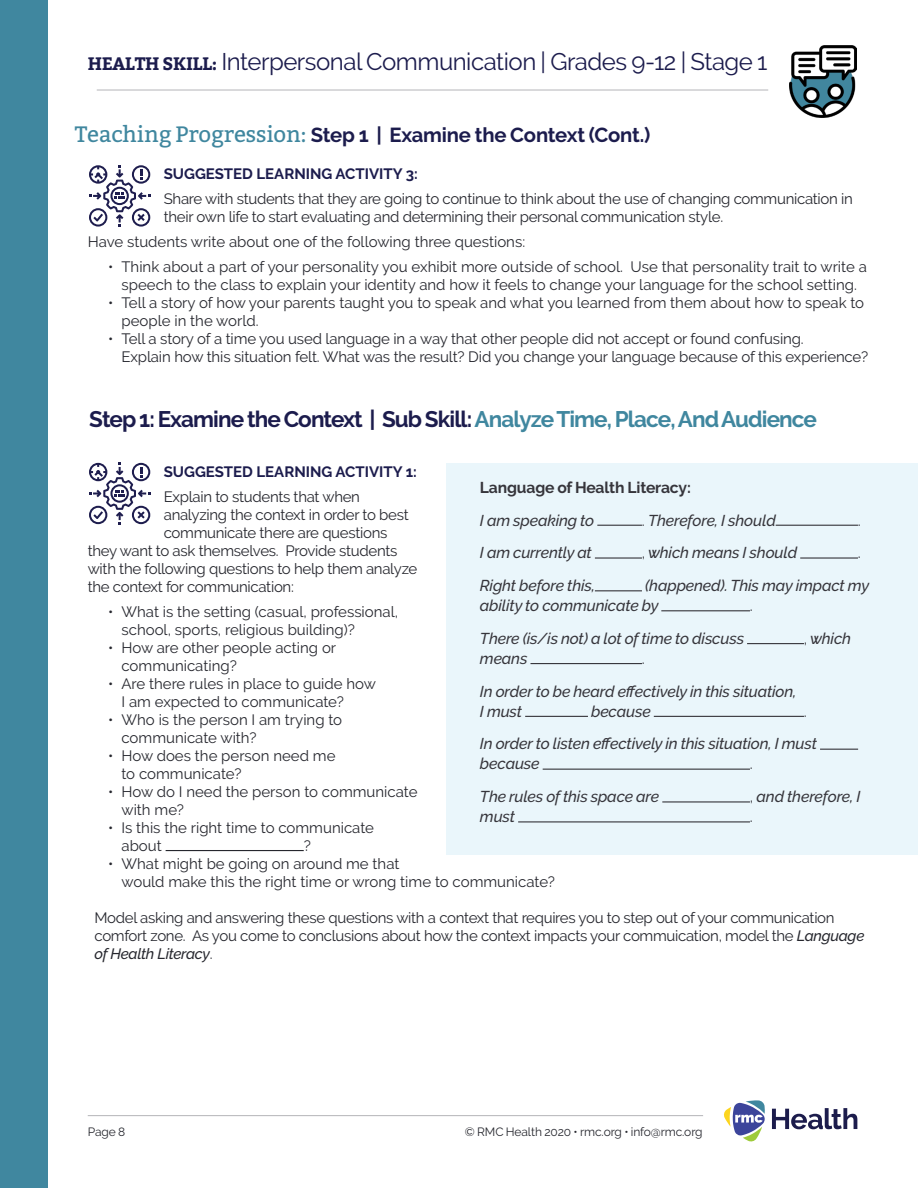
<style>
.page{position:relative;width:918px;height:1188px;background:#fff}
.page>*{position:absolute;margin:0;border:0;box-sizing:border-box;transform-origin:0 0}
.t1{font:24px "Raleway";letter-spacing:-.02em;color:#1c1c4d}
.Medium_Purple_Header{font:700 22.5px "Raleway";letter-spacing:-.04em;color:#1c1c4d}
.t2{font:700 20.25px "Raleway";letter-spacing:-.01em;color:#1c1c4d}
.t3{font:italic 500 15.75px/20px "Raleway";letter-spacing:-.01em;color:#36353b}
.t4{font:700 15.75px "Raleway";letter-spacing:-.01em;color:#36353b}
.t5{font:15.75px "Raleway";color:#36353b}
.Bullets{font:15px/18px "Raleway";color:#26272e}
.Body_Copy{font:15px/18px "Raleway";letter-spacing:-.02em;color:#26272e}
.Bullets-2{font:15px/18px "Raleway";letter-spacing:-.02em;color:#26272e}
.Body_Copy-2{font:15px "Raleway";color:#26272e}
.Bullets-3{font:700 15px "Raleway";color:#1c1c4d}
.Small_Purple_Header{font:700 15px "Raleway";color:#1c1c4d}
.t6{font:12px "Raleway";letter-spacing:-.01em;color:#26272e}
.s1{font-family:"Bitter";font-weight:700;font-size:18px}
.s2{font-family:"Bitter";font-weight:400;font-size:22.35px;color:#40879f}
.s3{color:#40879f}
.s4{font-weight:400;font-style:normal}
.s5{font-weight:500;font-style:italic}
</style>
<div class="page">
<div style="left:0;top:0;width:47px;height:1188px;background:#40879f"></div>
<svg style="left:724px;top:1100px;width:41px;height:42px"></svg>
<svg style="left:772px;top:1108px;width:85px;height:21px"></svg>
<hr style="left:88px;top:1115px;width:615px;height:1px;background:#b4b5b8">
<img style="left:790px;top:46px;width:66px;height:72px">
<svg style="left:89px;top:165px;width:61px;height:62px"></svg>
<hr style="left:97px;top:90px;width:671px;height:1px;background:#b4b5b8">
<hr style="left:166px;top:850px;width:138px;height:1px;background:#26272e">
<div style="left:446px;top:463px;width:472px;height:391px;background:#eaf6fb"></div>
<hr style="left:597px;top:525px;width:45px;height:1px;background:#36353b">
<hr style="left:776px;top:525px;width:82px;height:1px;background:#36353b">
<hr style="left:595px;top:557px;width:47px;height:2px;background:#36353b">
<hr style="left:800px;top:557px;width:58px;height:2px;background:#36353b">
<hr style="left:595px;top:590px;width:47px;height:1px;background:#36353b">
<hr style="left:661px;top:610px;width:89px;height:1px;background:#36353b">
<hr style="left:747px;top:643px;width:57px;height:1px;background:#36353b">
<hr style="left:530px;top:663px;width:112px;height:1px;background:#36353b">
<hr style="left:525px;top:716px;width:63px;height:1px;background:#36353b">
<hr style="left:654px;top:716px;width:150px;height:1px;background:#36353b">
<hr style="left:820px;top:749px;width:38px;height:1px;background:#36353b">
<hr style="left:543px;top:769px;width:207px;height:1px;background:#36353b">
<hr style="left:662px;top:801px;width:88px;height:2px;background:#36353b">
<hr style="left:518px;top:821px;width:232px;height:1px;background:#36353b">
<svg style="left:89px;top:463px;width:61px;height:61px"></svg>
<p class="t1" style="left:88px;top:47px;width:681px"><span class="s1">HEALTH SKILL:</span> Interpersonal Communication | Grades 9-12 | Stage 1</p>
<p class="t2" style="left:75px;top:124px;width:577px"><span class="s2">Teaching Progression:</span> Step 1 | Examine the Context (Cont.)</p>
<p class="Bullets-3" style="left:164px;top:166px;width:255px">SUGGESTED LEARNING ACTIVITY 3:</p>
<p class="Body_Copy" style="left:164px;top:190px;width:691px">Share with students that they are going to continue to think about the use of changing communication in their own life to start evaluating and determining their personal communication style.</p>
<p class="Body_Copy-2" style="left:88px;top:233px;width:439px">Have students write about one of the following three questions:</p>
<p class="Bullets" style="left:108px;top:257px;width:760px;text-align:center">• Think about a part of your personality you exhibit more outside of school. Use that personality trait to write a speech to the class to explain your identity and how it feels to change your language for the school setting.</p>
<p class="Bullets" style="left:122px;top:293px;width:744px;text-indent:-14px">• Tell a story of how your parents taught you to speak and what you learned from them about how to speak to people in the world.</p>
<p class="Bullets" style="left:122px;top:329px;width:748px;text-indent:-14px">• Tell a story of a time you used language in a way that other people did not accept or found confusing.<br>Explain how this situation felt. What was the result? Did you change your language because of this experience?</p>
<p class="Medium_Purple_Header" style="left:89px;top:407px;width:729px">Step 1: Examine the Context | Sub Skill: <span class="s3">Analyze Time, Place, And Audience</span></p>
<p class="Small_Purple_Header" style="left:164px;top:464px;width:255px">SUGGESTED LEARNING ACTIVITY 1:</p>
<p class="Body_Copy" style="left:164px;top:488px;width:198px">Explain to students that when</p>
<p class="Body_Copy" style="left:164px;top:506px;width:246px">analyzing the context in order to best</p>
<p class="Body_Copy" style="left:164px;top:524px;width:225px">communicate there are questions</p>
<p class="Body_Copy" style="left:88px;top:542px;width:311px">they want to ask themselves. Provide students</p>
<p class="Body_Copy" style="left:88px;top:560px;width:331px">with the following questions to help them analyze</p>
<p class="Body_Copy" style="left:88px;top:578px;width:208px">the context for communication:</p>
<p class="Bullets" style="left:122px;top:603px;width:278px;text-indent:-14px">• What is the setting (casual, professional, school, sports, religious building)?</p>
<p class="Bullets" style="left:122px;top:639px;width:216px;text-indent:-14px">• How are other people acting or communicating?</p>
<p class="Bullets" style="left:122px;top:675px;width:256px;text-indent:-14px">• Are there rules in place to guide how<br>I am expected to communicate?</p>
<p class="Bullets" style="left:122px;top:711px;width:222px;text-indent:-14px">• Who is the person I am trying to communicate with?</p>
<p class="Bullets" style="left:122px;top:747px;width:216px;text-indent:-14px">• How does the person need me to communicate?</p>
<p class="Bullets" style="left:122px;top:783px;width:298px;text-indent:-14px">• How do I need the person to communicate with me?</p>
<p class="Bullets" style="left:122px;top:819px;width:254px;text-indent:-14px">• Is this the right time to communicate about</p>
<p class="t4" style="left:480px;top:478px;width:212px">Language of Health Literacy:</p>
<p class="t3" style="left:480px;top:510px;width:116px">I am speaking to</p>
<p class="t3" style="left:642px;top:510px;width:135px"><span class="s4">.</span> Therefore, I should</p>
<p class="t5" style="left:858px;top:511px;width:4px">.</p>
<p class="t3" style="left:480px;top:543px;width:113px">I am currently at</p>
<p class="t3" style="left:642px;top:543px;width:157px"><span class="s4">,</span> which means I should</p>
<p class="t5" style="left:858px;top:544px;width:4px">.</p>
<p class="t3" style="left:480px;top:576px;width:117px">Right before this,</p>
<p class="t3" style="left:480px;top:576px;width:391px;text-indent:165px">(happened). This may impact my ability to communicate by</p>
<p class="t5" style="left:750px;top:596px;width:4px">.</p>
<p class="t3" style="left:480px;top:628px;width:266px">There (is/is not) a lot of time to discuss</p>
<p class="t3" style="left:804px;top:628px;width:49px"><span class="s4">,</span> which</p>
<p class="t3" style="left:480px;top:648px;width:49px">means</p>
<p class="t5" style="left:642px;top:649px;width:4px">.</p>
<p class="t3" style="left:480px;top:681px;width:318px">In order to be heard effectively in this situation,<br>I must</p>
<p class="t3" style="left:591px;top:701px;width:61px">because</p>
<p class="t5" style="left:804px;top:702px;width:4px">.</p>
<p class="t3" style="left:480px;top:734px;width:339px">In order to listen effectively in this situation, I must because</p>
<p class="t5" style="left:750px;top:755px;width:4px">.</p>
<p class="t3" style="left:480px;top:787px;width:181px">The rules of this space are</p>
<p class="t3" style="left:750px;top:787px;width:112px"><span class="s4">,</span> and therefore, I</p>
<p class="t3" style="left:480px;top:807px;width:37px">must</p>
<p class="t5" style="left:750px;top:808px;width:4px">.</p>
<p class="Bullets" style="left:304px;top:837px;width:9px">?</p>
<p class="Bullets" style="left:122px;top:855px;width:435px;text-indent:-14px">• What might be going on around me that<br>would make this the right time or wrong time to communicate?</p>
<p class="Bullets-2" style="left:94px;top:909px;width:771px">Model asking and answering these questions with a context that requires you to step out of your communication comfort zone. As you come to conclusions about how the context impacts your commuication, model the <span class="s5">Language of Health Literacy</span>.</p>
<p class="t6" style="left:88px;top:1125px;width:39px">Page 8</p>
<p class="t6" style="left:465px;top:1125px;width:239px">© RMC Health 2020 • rmc.org • info@rmc.org</p>
</div>
